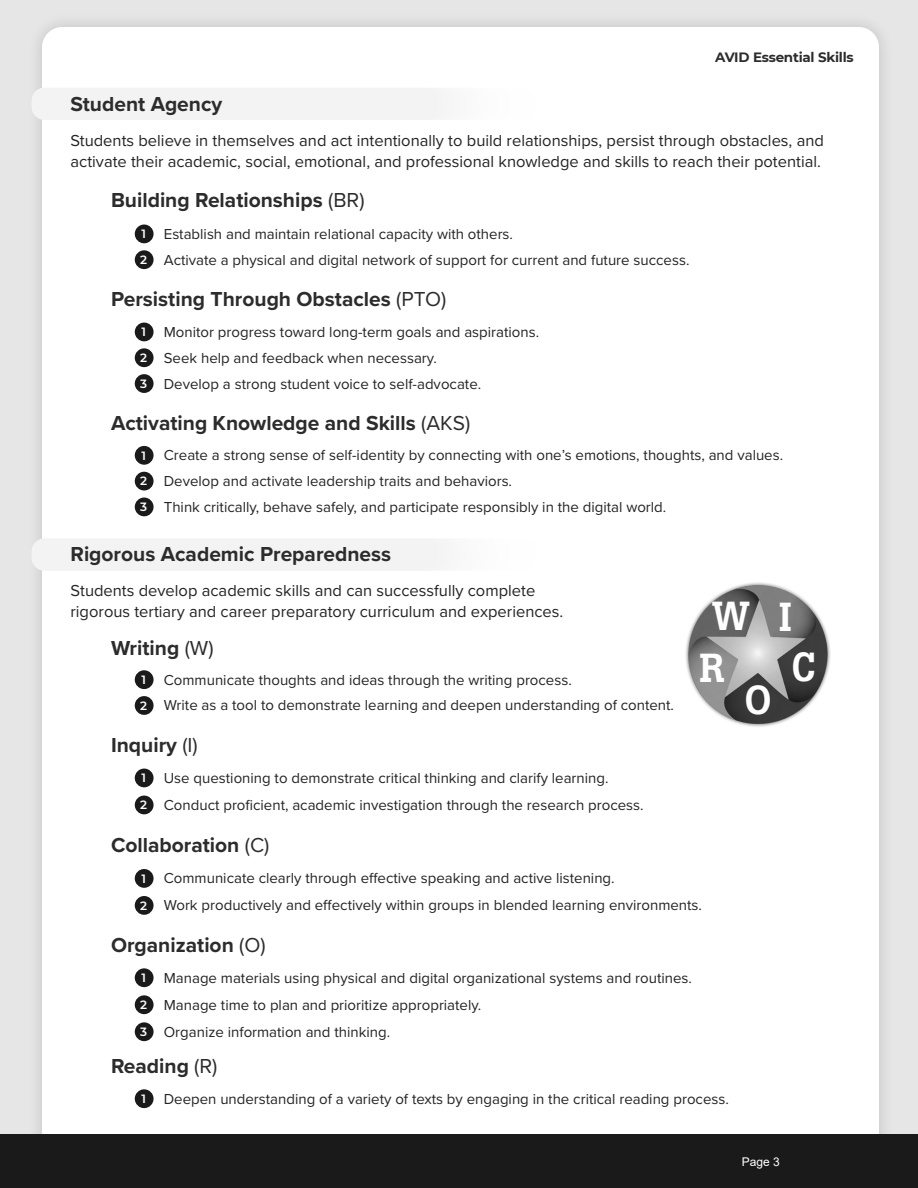
<style>
.page{position:relative;width:918px;height:1188px;background:#e6e6e6}
.page>*{position:absolute;margin:0;border:0;box-sizing:border-box;transform-origin:0 0}
.t1{font:500 40.05px "Boton";color:#fff}
.t2{font:700 21px "Proxima Nova";color:#2c2c2c}
.t3{font:16.5px/21px "Proxima Nova";color:#242424}
.Heading_3{font:15px "Proxima Nova";color:#242424}
.t4{font:700 13.5px "Montserrat";letter-spacing:-.015em;color:#2c2c2c}
.t5{font:600 12px "Montserrat";color:#fff}
.t6{font:12px "Arial";color:#fff}
.s1{font-weight:400}
.s2{font-style:inherit}
</style>
<div class="page">
<div style="left:27px;top:12px;width:867px;height:1171px;background:#e0e0e0"></div>
<div style="left:42px;top:27px;width:837px;height:1141px;background:#fff;border-radius:20px"></div>
<div style="left:31px;top:538px;width:511px;height:33px;background:#f3f3f3;border-radius:13px"></div>
<div style="left:31px;top:88px;width:511px;height:32px;background:#f3f3f3;border-radius:13px"></div>
<div style="left:135px;top:225px;width:19px;height:18px;background:#1a1a1a;border-radius:50%"></div>
<div style="left:135px;top:250px;width:19px;height:19px;background:#1a1a1a;border-radius:50%"></div>
<div style="left:135px;top:323px;width:19px;height:18px;background:#1a1a1a;border-radius:50%"></div>
<div style="left:135px;top:348px;width:19px;height:19px;background:#1a1a1a;border-radius:50%"></div>
<div style="left:135px;top:374px;width:19px;height:19px;background:#1a1a1a;border-radius:50%"></div>
<div style="left:135px;top:446px;width:19px;height:19px;background:#1a1a1a;border-radius:50%"></div>
<div style="left:135px;top:472px;width:19px;height:19px;background:#1a1a1a;border-radius:50%"></div>
<div style="left:135px;top:498px;width:19px;height:18px;background:#1a1a1a;border-radius:50%"></div>
<div style="left:135px;top:670px;width:19px;height:19px;background:#1a1a1a;border-radius:50%"></div>
<div style="left:135px;top:696px;width:19px;height:19px;background:#1a1a1a;border-radius:50%"></div>
<div style="left:135px;top:769px;width:19px;height:18px;background:#1a1a1a;border-radius:50%"></div>
<div style="left:135px;top:796px;width:19px;height:18px;background:#1a1a1a;border-radius:50%"></div>
<div style="left:135px;top:869px;width:19px;height:19px;background:#1a1a1a;border-radius:50%"></div>
<div style="left:135px;top:896px;width:19px;height:19px;background:#1a1a1a;border-radius:50%"></div>
<div style="left:135px;top:968px;width:19px;height:19px;background:#1a1a1a;border-radius:50%"></div>
<div style="left:135px;top:995px;width:19px;height:19px;background:#1a1a1a;border-radius:50%"></div>
<div style="left:135px;top:1022px;width:19px;height:19px;background:#1a1a1a;border-radius:50%"></div>
<div style="left:135px;top:1089px;width:19px;height:19px;background:#1a1a1a;border-radius:50%"></div>
<img style="left:685px;top:582px;width:146px;height:145px">
<div style="left:0;top:1134px;width:918px;height:54px;background:#1a1a1a"></div>
<p class="t4" style="left:715px;top:47px;width:140px">AVID Essential Skills</p>
<p class="t2" style="left:70px;top:89px;width:153px">Student Agency</p>
<p class="t3" style="left:70px;top:129px;width:755px">Students believe in themselves and act intentionally to build relationships, persist through obstacles, and activate their academic, social, emotional, and professional knowledge and skills to reach their potential.</p>
<p class="t2" style="left:111px;top:185px;width:255px">Building Relationships <span class="s1">(BR)</span></p>
<p class="t5" style="left:141px;top:225px;width:6px">1</p>
<p class="Heading_3" style="left:164px;top:223px;width:351px">Establish and maintain relational capacity with others.</p>
<p class="t5" style="left:140px;top:251px;width:8px">2</p>
<p class="Heading_3" style="left:164px;top:248px;width:527px">Activate a physical and digital network of support for current and future success.</p>
<p class="t2" style="left:111px;top:283px;width:337px">Persisting Through Obstacles <span class="s1">(PTO)</span></p>
<p class="t5" style="left:141px;top:323px;width:6px">1</p>
<p class="Heading_3" style="left:164px;top:321px;width:377px">Monitor progress toward long-term goals and aspirations.</p>
<p class="t5" style="left:140px;top:349px;width:8px">2</p>
<p class="Heading_3" style="left:164px;top:347px;width:274px">Seek help and feedback when necessary.</p>
<p class="t5" style="left:140px;top:375px;width:8px">3</p>
<p class="Heading_3" style="left:164px;top:372px;width:319px">Develop a strong student voice to self-advocate.</p>
<p class="t2" style="left:111px;top:407px;width:361px">Activating Knowledge and Skills <span class="s1">(AKS)</span></p>
<p class="t5" style="left:141px;top:447px;width:6px">1</p>
<p class="Heading_3" style="left:164px;top:444px;width:621px">Create a strong sense of self-identity by connecting with one’s emotions, thoughts, and values.</p>
<p class="t5" style="left:140px;top:473px;width:8px">2</p>
<p class="Heading_3" style="left:164px;top:470px;width:350px">Develop and activate leadership traits and behaviors.</p>
<p class="t5" style="left:140px;top:498px;width:8px">3</p>
<p class="Heading_3" style="left:164px;top:496px;width:504px">Think critically, behave safely, and participate responsibly in the digital world.</p>
<p class="t2" style="left:70px;top:538px;width:322px">Rigorous Academic Preparedness</p>
<p class="t3" style="left:70px;top:579px;width:494px">Students develop academic skills and can successfully complete rigorous tertiary and career preparatory curriculum and experiences.</p>
<p class="t2" style="left:111px;top:633px;width:104px">Writing <span class="s1">(W)</span></p>
<p class="t5" style="left:141px;top:671px;width:6px">1</p>
<p class="Heading_3" style="left:164px;top:668px;width:409px">Communicate thoughts and ideas through the writing process.</p>
<p class="t5" style="left:140px;top:697px;width:8px">2</p>
<p class="Heading_3" style="left:164px;top:694px;width:512px">Write as a tool to demonstrate learning and deepen understanding of content.</p>
<p class="t2" style="left:111px;top:729px;width:88px">Inquiry <span class="s1">(I)</span></p>
<p class="t5" style="left:141px;top:770px;width:6px">1</p>
<p class="Heading_3" style="left:164px;top:767px;width:446px">Use questioning to demonstrate critical thinking and clarify learning.</p>
<p class="t5" style="left:140px;top:797px;width:8px">2</p>
<p class="Heading_3" style="left:164px;top:794px;width:481px">Conduct proficient, academic investigation through the research process.</p>
<p class="t2" style="left:111px;top:830px;width:160px">Collaboration <span class="s1">(C)</span></p>
<p class="t5" style="left:141px;top:870px;width:6px">1</p>
<p class="Heading_3" style="left:164px;top:867px;width:452px">Communicate clearly through effective speaking and active listening.</p>
<p class="t5" style="left:140px;top:897px;width:8px">2</p>
<p class="Heading_3" style="left:164px;top:894px;width:540px">Work productively and effectively within groups in blended learning environments.</p>
<p class="t2" style="left:111px;top:930px;width:156px">Organization <span class="s1">(O)</span></p>
<p class="t5" style="left:141px;top:969px;width:6px">1</p>
<p class="Heading_3" style="left:164px;top:967px;width:530px">Manage materials using physical and digital organizational systems and routines.</p>
<p class="t5" style="left:140px;top:996px;width:8px">2</p>
<p class="Heading_3" style="left:164px;top:994px;width:319px">Manage time to plan and prioritize appropriately.</p>
<p class="t5" style="left:140px;top:1023px;width:8px">3</p>
<p class="Heading_3" style="left:164px;top:1021px;width:228px">Organize information and thinking.</p>
<p class="t2" style="left:111px;top:1050px;width:108px">Reading <span class="s1">(R)</span></p>
<p class="t5" style="left:141px;top:1090px;width:6px">1</p>
<p class="Heading_3" style="left:164px;top:1087px;width:567px">Deepen understanding of a variety of texts by engaging in the critical reading process.</p>
<p class="t1" style="left:712px;top:593px;width:39px">W</p>
<p class="t1" style="left:779px;top:593px;width:14px">I</p>
<p class="t1" style="left:699px;top:644px;width:27px">R</p>
<p class="t1" style="left:792px;top:644px;width:26px">C</p>
<p class="t1" style="left:745px;top:677px;width:28px">O</p>
<p class="t6" style="left:742px;top:1154px;width:40px">Page <span class="s2">3</span></p>
</div>
